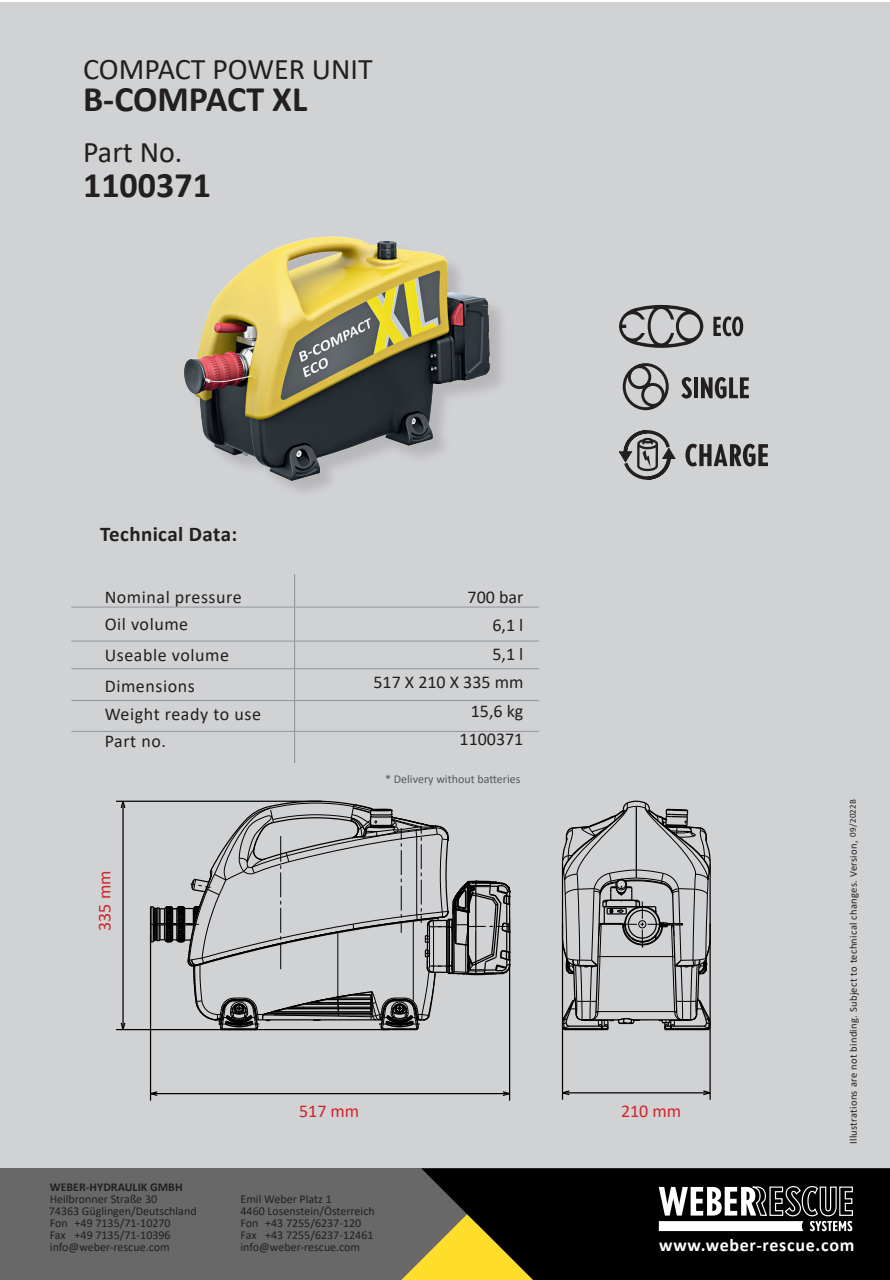
<style>
.page{position:relative;width:890px;height:1280px;background:#fff}
.page>*{position:absolute;margin:0;border:0;box-sizing:border-box;transform-origin:0 0}
.t1{font:700 36px "Calibri";color:#231f20}
.t2{font:30px "Calibri";color:#231f20}
.t3{font:700 21px "Calibri";letter-spacing:.02em;color:#231f20}
.t4{font:18px/27.6px "Calibri";letter-spacing:.03em;color:#231f20}
.t5{font:18px/28.5px "Calibri";color:#231f20;text-align:right}
.t6{font:700 18px "Calibri";letter-spacing:.04em;color:#fff}
.t7{font:18px "Calibri";color:#d1232a}
.t8{font:12px "Calibri";color:#231f20}
.t9{font:12px "Calibri";color:#57585a}
.t10{font:700 12px "Calibri";color:#231f20}
.t11{font:10.5px "Calibri";letter-spacing:.03em;color:#231f20}
.t12{font:9px "Calibri";letter-spacing:.03em;color:#231f20}
</style>
<div class="page">
<div style="left:0;top:2px;width:890px;height:1172px;background:#d1d2d4"></div>
<div style="left:0;top:1168px;width:890px;height:112px;background:#686869"></div>
<svg style="left:401px;top:1260px;width:20px;height:20px"></svg>
<svg style="left:421px;top:1168px;width:469px;height:112px;background:#1d1a09"></svg>
<svg style="left:658px;top:1185px;width:195px;height:46px;background:#717171"></svg>
<hr style="left:294px;top:574px;width:1px;height:33px;background:#939598">
<hr style="left:294px;top:607px;width:1px;height:34px;background:#939598">
<svg style="left:294px;top:642px;width:1px;height:26px"></svg>
<hr style="left:294px;top:669px;width:1px;height:31px;background:#939598">
<hr style="left:294px;top:701px;width:1px;height:30px;background:#939598">
<hr style="left:294px;top:732px;width:1px;height:31px;background:#939598">
<hr style="left:71px;top:607px;width:223px;height:1px;background:#939598">
<hr style="left:294px;top:607px;width:245px;height:1px;background:#939598">
<hr style="left:71px;top:641px;width:223px;height:1px;background:#939598">
<hr style="left:294px;top:641px;width:245px;height:1px;background:#939598">
<hr style="left:71px;top:668px;width:223px;height:1px;background:#939598">
<hr style="left:294px;top:668px;width:245px;height:1px;background:#939598">
<hr style="left:71px;top:700px;width:223px;height:1px;background:#939598">
<hr style="left:294px;top:700px;width:245px;height:1px;background:#939598">
<hr style="left:71px;top:731px;width:223px;height:1px;background:#939598">
<hr style="left:294px;top:731px;width:245px;height:1px;background:#939598">
<svg style="left:622px;top:363px;width:46px;height:47px"></svg>
<svg style="left:681px;top:377px;width:10px;height:22px"></svg>
<hr style="left:694px;top:377px;width:4px;height:21px;background:#231f20">
<svg style="left:701px;top:377px;width:48px;height:22px"></svg>
<svg style="left:685px;top:444px;width:83px;height:22px"></svg>
<svg style="left:619px;top:430px;width:56px;height:50px"></svg>
<svg style="left:713px;top:316px;width:30px;height:20px"></svg>
<svg style="left:619px;top:305px;width:84px;height:43px"></svg>
<hr style="left:150px;top:936px;width:1px;height:165px;background:#000001">
<hr style="left:509px;top:918px;width:1px;height:183px;background:#000001">
<hr style="left:116px;top:1029px;width:272px;height:1px;background:#000001">
<hr style="left:116px;top:801px;width:206px;height:1px;background:#000001">
<hr style="left:562px;top:923px;width:1px;height:177px;background:#000001">
<hr style="left:709px;top:923px;width:1px;height:177px;background:#000001">
<svg style="left:149px;top:800px;width:362px;height:231px"></svg>
<svg style="left:561px;top:800px;width:150px;height:231px"></svg>
<svg style="left:149px;top:1090px;width:10px;height:7px"></svg>
<svg style="left:501px;top:1090px;width:10px;height:7px"></svg>
<hr style="left:150px;top:1093px;width:359px;height:1px;background:#000001">
<svg style="left:120px;top:1022px;width:6px;height:9px"></svg>
<svg style="left:120px;top:800px;width:6px;height:9px"></svg>
<hr style="left:122px;top:801px;width:2px;height:228px;background:#000001">
<svg style="left:561px;top:1089px;width:10px;height:7px"></svg>
<svg style="left:701px;top:1089px;width:10px;height:7px"></svg>
<hr style="left:562px;top:1092px;width:148px;height:1px;background:#000001">
<img style="left:184px;top:236px;width:317px;height:255px">
<h2 class="t2" style="left:83px;top:48px;width:291px">COMPACT POWER UNIT</h2>
<h1 class="t1" style="left:83px;top:73px;width:226px">B-COMPACT XL</h1>
<h2 class="t2" style="left:83px;top:131px;width:101px">Part No.</h2>
<h1 class="t1" style="left:83px;top:160px;width:129px">1100371</h1>
<h3 class="t3" style="left:100px;top:519px;width:139px">Technical Data:</h3>
<h3 class="t4" style="left:105px;top:582px;width:138px">Nominal pressure<br>Oil volume</h3>
<h3 class="t4" style="left:105px;top:639px;width:126px;line-height:30.8px">Useable volume<br>Dimensions</h3>
<h3 class="t4" style="left:105px;top:699px;width:158px">Weight ready to use<br>Part no.</h3>
<h3 class="t7" style="left:92px;top:931px;width:62px;rotate:-90deg">335 mm</h3>
<h3 class="t5" style="left:373px;top:582px;width:151px">700 bar<br>6,1 l<br>5,1 l<br>517 X 210 X 335 mm<br>15,6 kg<br>1100371</h3>
<p class="t9" style="left:385px;top:771px;width:137px">* Delivery without batteries</p>
<h3 class="t7" style="left:299px;top:1099px;width:62px">517 mm</h3>
<h3 class="t7" style="left:621px;top:1099px;width:62px">210 mm</h3>
<p class="t12" style="left:846px;top:837px;width:39px;rotate:-90deg">09/2022B</p>
<p class="t11" style="left:846px;top:1144px;width:305px;rotate:-90deg">Illustrations are not binding. Subject to technical changes. Version,</p>
<p class="t10" style="left:50px;top:1179px;width:134px">WEBER-HYDRAULIK GMBH</p>
<p class="t8" style="left:50px;top:1191px;width:109px">Heilbronner Straße 30</p>
<p class="t8" style="left:240px;top:1191px;width:93px">Emil Weber Platz 1</p>
<p class="t8" style="left:49px;top:1203px;width:149px">74363 Güglingen/Deutschland</p>
<p class="t8" style="left:240px;top:1203px;width:136px">4460 Losenstein/Österreich</p>
<p class="t8" style="left:50px;top:1215px;width:122px">Fon +49 7135/71-10270</p>
<p class="t8" style="left:240px;top:1215px;width:122px">Fon +43 7255/6237-120</p>
<p class="t8" style="left:50px;top:1227px;width:122px">Fax +49 7135/71-10396</p>
<p class="t8" style="left:240px;top:1227px;width:134px">Fax +43 7255/6237-12461</p>
<p class="t8" style="left:50px;top:1239px;width:121px">info@weber-rescue.com</p>
<p class="t8" style="left:240px;top:1239px;width:121px">info@weber-rescue.com</p>
<h3 class="t6" style="left:659px;top:1232px;width:197px">www.weber-rescue.com</h3>
</div>
